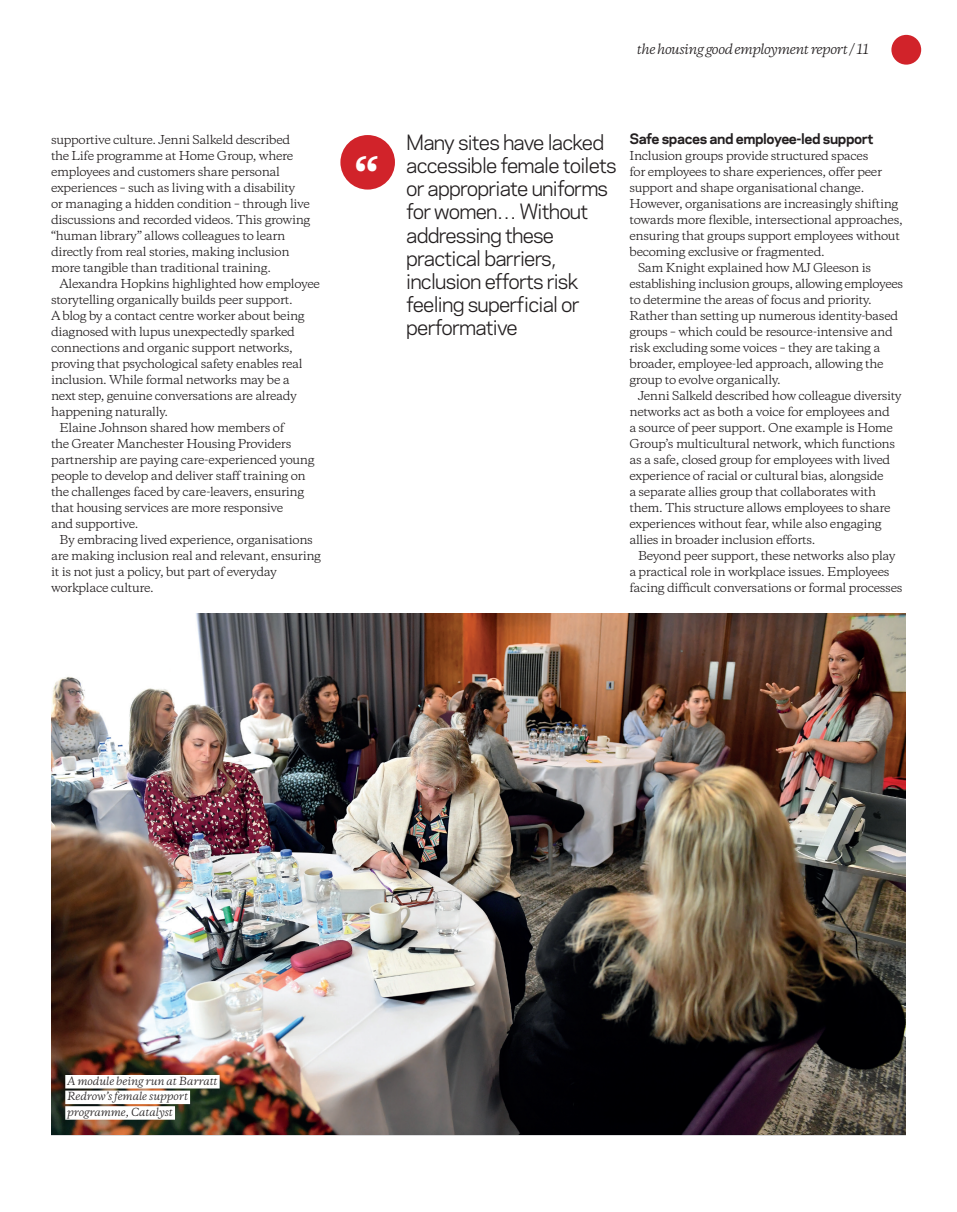
<style>
.page{position:relative;width:957px;height:1212px;background:#fff}
.page>*{position:absolute;margin:0;border:0;box-sizing:border-box;transform-origin:0 0}
.x-head{font:700 45.6px "Copernicus";color:#fff}
.Quote_in_upper-lower_case{font:19.8px/23.1px "Galaxie Polaris";letter-spacing:-.04em;color:#231f20}
.x-head-2{font:700 13.5px "Galaxie Polaris";letter-spacing:-.03em;color:#231f20}
.t1{font:italic 13.2px "Copernicus";letter-spacing:-.04em;color:#231f20}
.Body_copy_1{font:11.55px/16px "Copernicus";letter-spacing:-.03em;color:#231f20}
.Body_copy_2{font:11.55px/16px "Copernicus";letter-spacing:-.03em;color:#231f20}
.t2{font:italic 10.5px "Copernicus";letter-spacing:-.01em;color:#231f20}
</style>
<div class="page">
<div style="left:891px;top:35px;width:30px;height:30px;background:#d1232a;border-radius:50%"></div>
<div style="left:340px;top:135px;width:55px;height:55px;background:#d1232a;border-radius:50%"></div>
<img style="left:51px;top:613px;width:855px;height:522px">
<div style="left:65px;top:1075px;width:155px;height:13px;background:#fff"></div>
<div style="left:65px;top:1090px;width:125px;height:14px;background:#fff"></div>
<div style="left:65px;top:1106px;width:110px;height:14px;background:#fff"></div>
<p class="Body_copy_2" style="left:51px;top:131px;width:261px">supportive culture. Jenni Salkeld described the Life programme at Home Group, where employees and customers share personal experiences – such as living with a disability<br>or managing a hidden condition – through live discussions and recorded videos. This growing “human library” allows colleagues to learn directly from real stories, making inclusion more tangible than traditional training.</p>
<p class="Body_copy_1" style="left:51px;top:275px;width:270px;text-indent:9px">Alexandra Hopkins highlighted how employee storytelling organically builds peer support.<br>A blog by a contact centre worker about being diagnosed with lupus unexpectedly sparked connections and organic support networks, proving that psychological safety enables real inclusion. While formal networks may be a<br>next step, genuine conversations are already happening naturally.</p>
<p class="Body_copy_1" style="left:51px;top:419px;width:265px;text-indent:9px">Elaine Johnson shared how members of<br>the Greater Manchester Housing Providers partnership are paying care-experienced young people to develop and deliver staff training on the challenges faced by care-leavers, ensuring that housing services are more responsive<br>and supportive.</p>
<p class="Body_copy_1" style="left:51px;top:531px;width:271px;text-indent:9px">By embracing lived experience, organisations are making inclusion real and relevant, ensuring it is not just a policy, but part of everyday workplace culture.</p>
<p class="t1" style="left:637px;top:41px;width:233px">the housing good employment report / 11</p>
<p class="x-head" style="left:353px;top:146px;width:29px">“</p>
<p class="Quote_in_upper-lower_case" style="left:406px;top:130px;width:212px">Many sites have lacked accessible female toilets or appropriate uniforms for women… Without addressing these practical barriers, inclusion efforts risk feeling superficial or performative</p>
<p class="x-head-2" style="left:629px;top:128px;width:246px">Safe spaces and employee-led support</p>
<p class="Body_copy_2" style="left:629px;top:147px;width:275px">Inclusion groups provide structured spaces<br>for employees to share experiences, offer peer support and shape organisational change.<br>However, organisations are increasingly shifting towards more flexible, intersectional approaches, ensuring that groups support employees without becoming exclusive or fragmented.</p>
<p class="Body_copy_1" style="left:629px;top:259px;width:275px;text-indent:9px">Sam Knight explained how MJ Gleeson is establishing inclusion groups, allowing employees to determine the areas of focus and priority.<br>Rather than setting up numerous identity-based groups – which could be resource-intensive and risk excluding some voices – they are taking a broader, employee-led approach, allowing the group to evolve organically.</p>
<p class="Body_copy_1" style="left:629px;top:387px;width:274px;text-indent:9px">Jenni Salkeld described how colleague diversity networks act as both a voice for employees and<br>a source of peer support. One example is Home Group’s multicultural network, which functions as a safe, closed group for employees with lived experience of racial or cultural bias, alongside<br>a separate allies group that collaborates with them. This structure allows employees to share experiences without fear, while also engaging allies in broader inclusion efforts.</p>
<p class="Body_copy_1" style="left:629px;top:547px;width:274px;text-indent:9px">Beyond peer support, these networks also play a practical role in workplace issues. Employees facing difficult conversations or formal processes</p>
<p class="t2" style="left:67px;top:1074px;width:152px">A module being run at Barratt</p>
<p class="t2" style="left:67px;top:1089px;width:122px">Redrow’s female support</p>
<p class="t2" style="left:67px;top:1105px;width:107px">programme, Catalyst</p>
</div>
